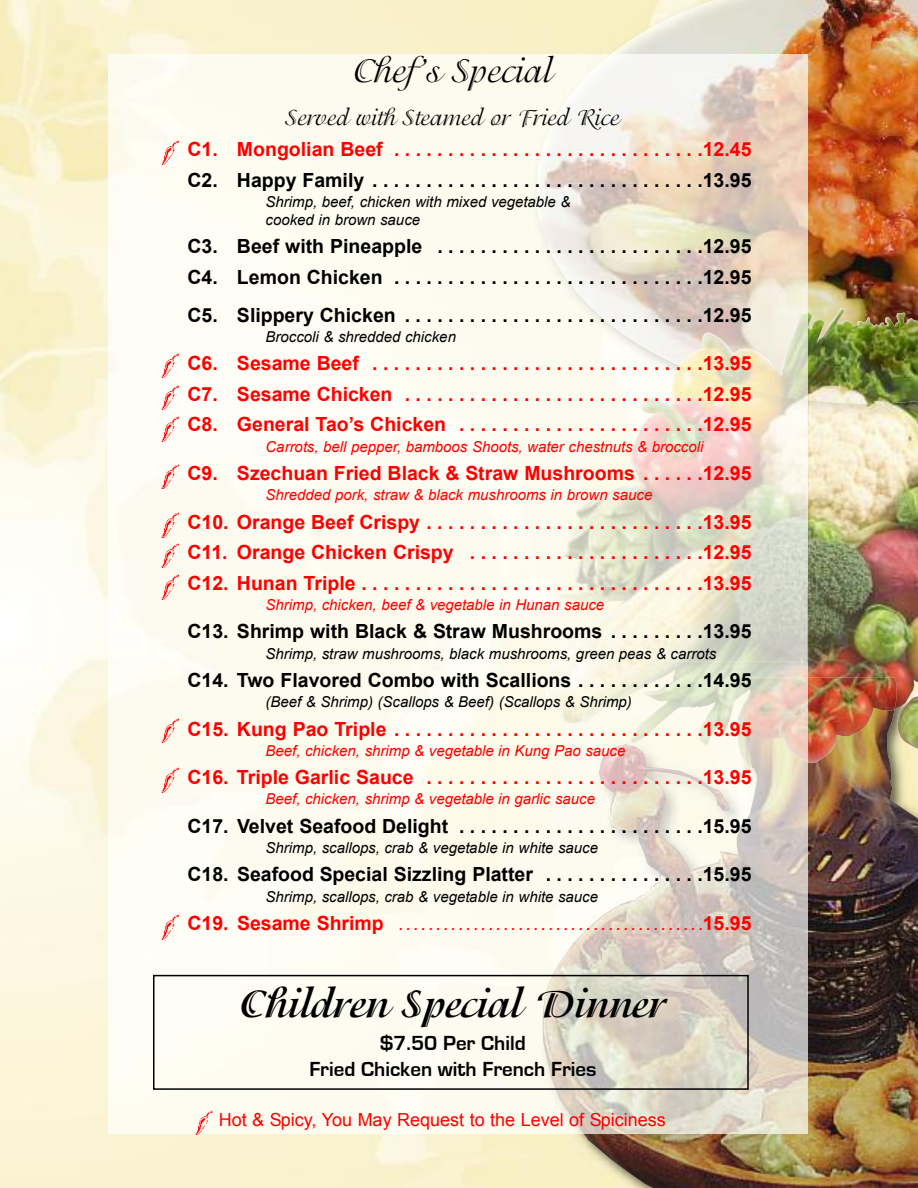
<style>
.page{position:relative;width:918px;height:1188px;background:#fff}
.page>*{position:absolute;margin:0;border:0;box-sizing:border-box;transform-origin:0 0}
.t1{font:700 42px "Isadora";color:#000}
.t2{font:36px "Isadora";color:#000}
.t3{font:24px "Isadora";color:#000}
.t4{font:700 21px/25.2px "Eurostile";color:#000;text-align:center}
.t5{font:700 19.5px/30.6px "Arial";color:#f00;text-align:justify}
.t6{font:700 19.5px/30.6px "Arial";color:#000}
.t7{font:18px "Arial";color:#f00}
.t8{font:italic 15px/18px "Arial";color:#000}
.t9{font:italic 15px "Arial";color:#f00}
.t10{font:italic 700 13.5px "Arial";color:#f00}
.s1{font-style:normal;font-size:19.5px}
</style>
<div class="page">
<img style="left:0;top:0;width:918px;height:1188px">
<div style="left:494px;top:1134px;width:90px;height:54px;background:#f9f0c7"></div>
<img style="left:584px;top:749px;width:334px;height:439px">
<div style="left:480px;top:0;width:131px;height:46px;background:#f9f0c3"></div>
<img style="left:611px;top:0;width:307px;height:54px">
<img style="left:808px;top:404px;width:110px;height:345px">
<img style="left:808px;top:678px;width:89px;height:85px">
<img style="left:808px;top:307px;width:110px;height:97px">
<div style="left:108px;top:54px;width:456px;height:1080px;background:#fdfcf0"></div>
<div style="left:494px;top:661px;width:50px;height:473px;background:#fdfbee"></div>
<img style="left:543px;top:733px;width:265px;height:401px">
<img style="left:536px;top:54px;width:9px;height:236px">
<img style="left:545px;top:54px;width:263px;height:321px">
<img style="left:555px;top:587px;width:253px;height:74px">
<img style="left:728px;top:745px;width:24px;height:36px">
<img style="left:544px;top:661px;width:264px;height:84px">
<img style="left:543px;top:661px;width:23px;height:17px">
<img style="left:746px;top:678px;width:62px;height:89px">
<img style="left:564px;top:365px;width:244px;height:222px">
<img style="left:679px;top:312px;width:129px;height:88px">
<div style="left:153px;top:975px;width:596px;height:115px;border:2px solid #000"></div>
<img style="left:196px;top:1110px;width:17px;height:25px">
<img style="left:161px;top:140px;width:17px;height:24px">
<img style="left:162px;top:354px;width:17px;height:24px">
<img style="left:162px;top:385px;width:17px;height:24px">
<img style="left:162px;top:417px;width:17px;height:24px">
<img style="left:162px;top:465px;width:17px;height:24px">
<img style="left:162px;top:513px;width:17px;height:24px">
<img style="left:162px;top:544px;width:17px;height:24px">
<img style="left:162px;top:575px;width:17px;height:24px">
<img style="left:162px;top:718px;width:17px;height:25px">
<img style="left:162px;top:768px;width:17px;height:24px">
<img style="left:162px;top:915px;width:17px;height:24px">
<h2 class="t2" style="left:354px;top:55px;width:200px">Chef’s Special</h2>
<p class="t3" style="left:286px;top:107px;width:335px">Served with Steamed or Fried Rice</p>
<p class="t5" style="left:188px;top:134px;width:566px">C1. Mongolian Beef . . . . . . . . . . . . . . . . . . . . . . . . . . . . .12.45</p>
<p class="t6" style="left:188px;top:165px;width:566px">C2. Happy Family . . . . . . . . . . . . . . . . . . . . . . . . . . . . . . .13.95</p>
<p class="t8" style="left:266px;top:193px;width:306px">Shrimp, beef, chicken with mixed vegetable &amp; cooked in brown sauce</p>
<p class="t6" style="left:187px;top:231px;width:566px">C3. Beef with Pineapple . . . . . . . . . . . . . . . . . . . . . . . . .12.95<br>C4. Lemon Chicken . . . . . . . . . . . . . . . . . . . . . . . . . . . . .12.95</p>
<p class="t6" style="left:187px;top:300px;width:566px">C5. Slippery Chicken . . . . . . . . . . . . . . . . . . . . . . . . . . . .12.95</p>
<p class="t8" style="left:266px;top:328px;width:192px">Broccoli &amp; shredded chicken</p>
<p class="t5" style="left:187px;top:348px;width:566px">C6. Sesame Beef . . . . . . . . . . . . . . . . . . . . . . . . . . . . . . .13.95<br>C7. Sesame Chicken . . . . . . . . . . . . . . . . . . . . . . . . . . . .12.95<br>C8. General Tao’s Chicken . . . . . . . . . . . . . . . . . . . . . . .12.95</p>
<p class="t9" style="left:266px;top:438px;width:439px">Carrots, bell pepper, bamboos Shoots, water chestnuts &amp; broccoli</p>
<p class="t5" style="left:188px;top:458px;width:566px">C9. Szechuan Fried Black &amp; Straw Mushrooms . . . . . .12.95</p>
<p class="t9" style="left:266px;top:487px;width:388px">Shredded pork, straw &amp; black mushrooms in brown sauce</p>
<p class="t5" style="left:187px;top:507px;width:566px">C10. Orange Beef Crispy . . . . . . . . . . . . . . . . . . . . . . . . . .13.95<br>C11. Orange Chicken Crispy . . . . . . . . . . . . . . . . . . . . . .12.95<br>C12. Hunan Triple . . . . . . . . . . . . . . . . . . . . . . . . . . . . . . . .13.95</p>
<p class="t9" style="left:266px;top:596px;width:340px">Shrimp, chicken, beef &amp; vegetable in Hunan sauce</p>
<p class="t6" style="left:188px;top:616px;width:566px">C13. Shrimp with Black &amp; Straw Mushrooms . . . . . . . . .13.95</p>
<p class="t8" style="left:266px;top:644px;width:452px">Shrimp, straw mushrooms, black mushrooms, green peas &amp; carrots</p>
<p class="t6" style="left:188px;top:665px;width:566px">C14. Two Flavored Combo with Scallions . . . . . . . . . . . .14.95</p>
<p class="t8" style="left:266px;top:693px;width:368px">(Beef &amp; Shrimp) (Scallops &amp; Beef) (Scallops &amp; Shrimp)</p>
<p class="t5" style="left:188px;top:714px;width:566px">C15. Kung Pao Triple . . . . . . . . . . . . . . . . . . . . . . . . . . . . .13.95</p>
<p class="t9" style="left:266px;top:742px;width:361px">Beef, chicken, shrimp &amp; vegetable in Kung Pao sauce</p>
<p class="t5" style="left:188px;top:762px;width:566px">C16. Triple Garlic Sauce . . . . . . . . . . . . . . . . . . . . . . . . . .13.95</p>
<p class="t9" style="left:266px;top:791px;width:331px">Beef, chicken, shrimp &amp; vegetable in garlic sauce</p>
<p class="t6" style="left:188px;top:811px;width:566px">C17. Velvet Seafood Delight . . . . . . . . . . . . . . . . . . . . . . .15.95</p>
<p class="t8" style="left:266px;top:839px;width:334px">Shrimp, scallops, crab &amp; vegetable in white sauce</p>
<p class="t6" style="left:188px;top:859px;width:566px">C18. Seafood Special Sizzling Platter . . . . . . . . . . . . . . .15.95</p>
<p class="t8" style="left:266px;top:887px;width:334px">Shrimp, scallops, crab &amp; vegetable in white sauce</p>
<p class="t10" style="left:188px;top:918px;width:566px"><span class="s1">C19. Sesame Shrimp</span> . . . . . . . . . . . . . . . . . . . . . . . . . . . . . . . . . . . . . . . . .<span class="s1">15.95</span></p>
<h1 class="t1" style="left:240px;top:986px;width:427px">Children Special Dinner</h1>
<p class="t4" style="left:309px;top:1032px;width:289px">$7.50 Per Child<br>Fried Chicken with French Fries</p>
<p class="t7" style="left:219px;top:1110px;width:449px">Hot &amp; Spicy, You May Request to the Level of Spiciness</p>
</div>
